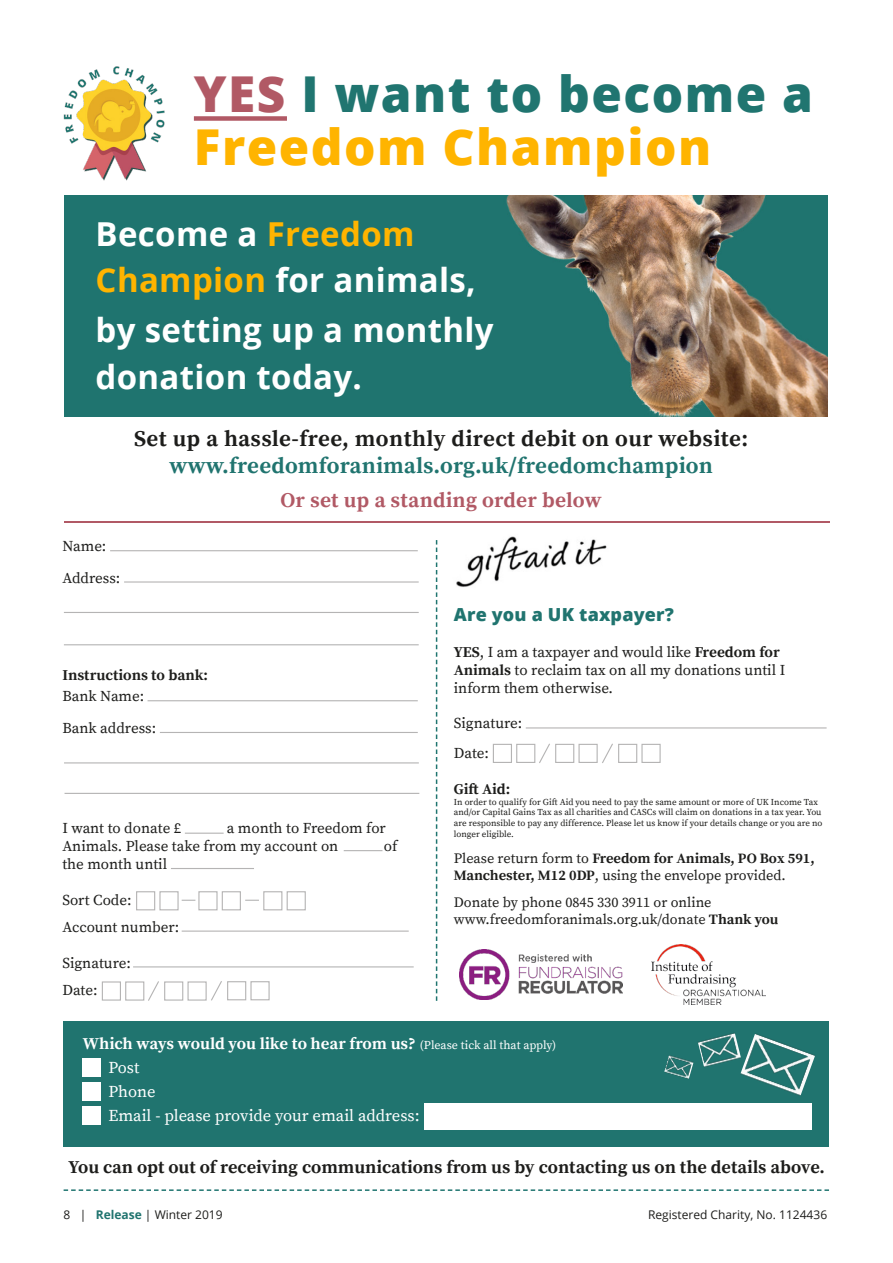
<style>
.page{position:relative;width:893px;height:1263px;background:#fff}
.page>*{position:absolute;margin:0;border:0;box-sizing:border-box;transform-origin:0 0}
.t1{font:800 49.5px "Open Sans";letter-spacing:.03em;color:#207570}
.t2{font:800 49.5px "Open Sans";letter-spacing:.03em;color:#ffb400}
.t3{font:700 33px "Open Sans";letter-spacing:.01em;color:#fff}
.t4{font:700 22.5px "Source Serif Pro";letter-spacing:.02em;color:#1d1d1b}
.t5{font:700 22.5px "Source Serif Pro";letter-spacing:.01em;color:#20746f}
.t6{font:700 21px "Source Serif Pro";letter-spacing:.01em;color:#b15965}
.t7{font:700 18px "Source Serif Pro";color:#1d1d1b}
.t8{font:800 18px "Open Sans";letter-spacing:.01em;color:#20746f}
.t9{font:700 16.5px "Source Serif Pro";color:#fff}
.t10{font:16.5px "Source Serif Pro";color:#fff}
.t11{font:15px/18px "Source Serif Pro";color:#1d1d1b}
.t12{font:700 15px "Source Serif Pro";color:#1d1d1b}
.t13{font:14.25px/17.1px "Source Serif Pro";color:#1d1d1b}
.t14{font:12px "Open Sans";color:#1d1d1b}
.t15{font:9px/10.8px "Source Serif Pro";color:#1d1d1b}
.s1{color:#b15965}
.s2{color:#ffb400}
.s3{font-weight:700}
.s4{font-weight:400;font-size:12px}
.s5{font-weight:700;color:#20746f}
</style>
<div class="page">
<svg style="left:64px;top:1189px;width:765px;height:2px"></svg>
<img style="left:65px;top:196px;width:762px;height:221px">
<div style="left:64px;top:1021px;width:765px;height:126px;background:#20746f"></div>
<div style="left:83px;top:1059px;width:18px;height:18px;background:#fff"></div>
<div style="left:83px;top:1083px;width:18px;height:18px;background:#fff"></div>
<div style="left:83px;top:1107px;width:18px;height:18px;background:#fff"></div>
<div style="left:424px;top:1104px;width:388px;height:26px;background:#fff"></div>
<img style="left:456px;top:536px;width:151px;height:51px">
<svg style="left:436px;top:540px;width:1px;height:461px"></svg>
<img style="left:459px;top:949px;width:163px;height:50px">
<img style="left:651px;top:945px;width:115px;height:59px">
<hr style="left:133px;top:966px;width:281px;height:1px;background:#b5b4b4">
<hr style="left:110px;top:550px;width:308px;height:1px;background:#b5b4b4">
<svg style="left:182px;top:900px;width:13px;height:1px"></svg>
<div style="left:136px;top:891px;width:19px;height:19px;border:1px solid #b5b4b4"></div>
<div style="left:159px;top:891px;width:20px;height:19px;border:1px solid #b5b4b4"></div>
<div style="left:198px;top:891px;width:20px;height:19px;border:1px solid #b5b4b4"></div>
<div style="left:222px;top:891px;width:19px;height:19px;border:1px solid #b5b4b4"></div>
<div style="left:102px;top:981px;width:19px;height:19px;border:1px solid #b5b4b4"></div>
<div style="left:125px;top:981px;width:19px;height:19px;border:1px solid #b5b4b4"></div>
<div style="left:164px;top:981px;width:19px;height:19px;border:1px solid #b5b4b4"></div>
<div style="left:187px;top:981px;width:20px;height:19px;border:1px solid #b5b4b4"></div>
<svg style="left:148px;top:981px;width:11px;height:20px"></svg>
<div style="left:227px;top:981px;width:19px;height:19px;border:1px solid #b5b4b4"></div>
<div style="left:250px;top:981px;width:20px;height:19px;border:1px solid #b5b4b4"></div>
<svg style="left:211px;top:981px;width:11px;height:20px"></svg>
<hr style="left:64px;top:612px;width:355px;height:1px;background:#b5b4b4">
<hr style="left:64px;top:644px;width:355px;height:1px;background:#b5b4b4">
<hr style="left:124px;top:581px;width:295px;height:1px;background:#b5b4b4">
<div style="left:493px;top:744px;width:19px;height:19px;border:1px solid #b5b4b4"></div>
<div style="left:516px;top:744px;width:19px;height:19px;border:1px solid #b5b4b4"></div>
<div style="left:555px;top:744px;width:19px;height:19px;border:1px solid #b5b4b4"></div>
<div style="left:578px;top:744px;width:20px;height:19px;border:1px solid #b5b4b4"></div>
<svg style="left:539px;top:743px;width:11px;height:20px"></svg>
<hr style="left:526px;top:727px;width:301px;height:1px;background:#b5b4b4">
<img style="left:737px;top:1034px;width:78px;height:70px">
<img style="left:698px;top:1033px;width:44px;height:40px">
<img style="left:664px;top:1055px;width:30px;height:24px">
<hr style="left:64px;top:521px;width:765px;height:1px;background:#b15965">
<div style="left:194px;top:116px;width:93px;height:5px;background:#b15965"></div>
<div style="left:618px;top:744px;width:19px;height:19px;border:1px solid #b5b4b4"></div>
<div style="left:641px;top:744px;width:20px;height:19px;border:1px solid #b5b4b4"></div>
<svg style="left:602px;top:743px;width:11px;height:20px"></svg>
<svg style="left:245px;top:900px;width:14px;height:1px"></svg>
<div style="left:263px;top:891px;width:19px;height:19px;border:1px solid #b5b4b4"></div>
<div style="left:287px;top:891px;width:19px;height:19px;border:1px solid #b5b4b4"></div>
<hr style="left:182px;top:930px;width:227px;height:2px;background:#b5b4b4">
<hr style="left:185px;top:833px;width:39px;height:1px;background:#b5b4b4">
<hr style="left:344px;top:850px;width:38px;height:1px;background:#b5b4b4">
<hr style="left:171px;top:868px;width:83px;height:1px;background:#b5b4b4">
<img style="left:63px;top:66px;width:102px;height:115px">
<hr style="left:148px;top:700px;width:270px;height:1px;background:#b5b4b4">
<hr style="left:64px;top:762px;width:355px;height:1px;background:#b5b4b4">
<hr style="left:160px;top:732px;width:258px;height:1px;background:#b5b4b4">
<hr style="left:65px;top:793px;width:354px;height:1px;background:#b5b4b4">
<p class="t1" style="left:194px;top:57px;width:621px"><span class="s1">YES</span> I want to become a</p>
<p class="t2" style="left:194px;top:109px;width:519px">Freedom Champion</p>
<p class="t3" style="left:96px;top:210px;width:320px">Become a <span class="s2">Freedom</span></p>
<p class="t3" style="left:96px;top:257px;width:382px"><span class="s2">Champion</span> for animals,</p>
<p class="t3" style="left:96px;top:307px;width:400px">by setting up a monthly</p>
<p class="t3" style="left:96px;top:354px;width:268px">donation today.</p>
<p class="t11" style="left:62px;top:538px;width:46px">Name:</p>
<p class="t11" style="left:62px;top:569px;width:60px">Address:</p>
<p class="t4" style="left:134px;top:425px;width:616px">Set up a hassle-free, monthly direct debit on our website:</p>
<p class="t5" style="left:169px;top:452px;width:545px">www.freedomforanimals.org.uk/freedomchampion</p>
<p class="t6" style="left:280px;top:488px;width:323px">Or set up a standing order below</p>
<p class="t12" style="left:62px;top:666px;width:147px">Instructions to bank:</p>
<p class="t11" style="left:62px;top:688px;width:83px">Bank Name:</p>
<p class="t11" style="left:62px;top:719px;width:95px">Bank address:</p>
<p class="t11" style="left:62px;top:820px;width:325px;text-indent:164px">a month to Freedom for<br>Animals. Please take from my account on</p>
<p class="t11" style="left:62px;top:820px;width:120px">I want to donate £</p>
<p class="t11" style="left:384px;top:838px;width:15px">of</p>
<p class="t11" style="left:62px;top:856px;width:106px">the month until</p>
<p class="t11" style="left:62px;top:892px;width:71px">Sort Code:</p>
<p class="t11" style="left:62px;top:919px;width:118px">Account number:</p>
<p class="t11" style="left:62px;top:955px;width:70px">Signature:</p>
<p class="t11" style="left:62px;top:982px;width:37px">Date:</p>
<p class="t8" style="left:454px;top:601px;width:222px">Are you a UK taxpayer?</p>
<p class="t11" style="left:454px;top:644px;width:333px"><span class="s3">YES</span>, I am a taxpayer and would like <span class="s3">Freedom for<br>Animals</span> to reclaim tax on all my donations until I inform them otherwise.</p>
<p class="t11" style="left:454px;top:714px;width:70px">Signature:</p>
<p class="t11" style="left:454px;top:744px;width:37px">Date:</p>
<p class="t12" style="left:454px;top:780px;width:58px">Gift Aid:</p>
<p class="t15" style="left:454px;top:797px;width:370px">In order to qualify for Gift Aid you need to pay the same amount or more of UK Income Tax and/or Capital Gains Tax as all charities and CASCs will claim on donations in a tax year. You are responsible to pay any difference. Please let us know if your details change or you are no longer eligible.</p>
<p class="t13" style="left:454px;top:850px;width:362px">Please return form to <span class="s3">Freedom for Animals, PO Box 591,<br>Manchester, M12 0DP</span>, using the envelope provided.</p>
<p class="t13" style="left:454px;top:894px;width:259px">Donate by phone 0845 330 3911 or online</p>
<p class="t13" style="left:454px;top:911px;width:326px">www.freedomforanimals.org.uk/donate <span class="s3">Thank you</span></p>
<p class="t9" style="left:83px;top:1033px;width:475px">Which ways would you like to hear from us? <span class="s4">(Please tick all that apply)</span></p>
<p class="t10" style="left:108px;top:1057px;width:33px">Post</p>
<p class="t10" style="left:108px;top:1081px;width:49px">Phone</p>
<p class="t10" style="left:108px;top:1105px;width:313px">Email - please provide your email address:</p>
<p class="t7" style="left:69px;top:1156px;width:758px">You can opt out of receiving communications from us by contacting us on the details above.</p>
<p class="t14" style="left:64px;top:1206px;width:161px">8 | <span class="s5">Release</span> | Winter 2019</p>
<p class="t14" style="left:648px;top:1206px;width:181px">Registered Charity, No. 1124436</p>
</div>
